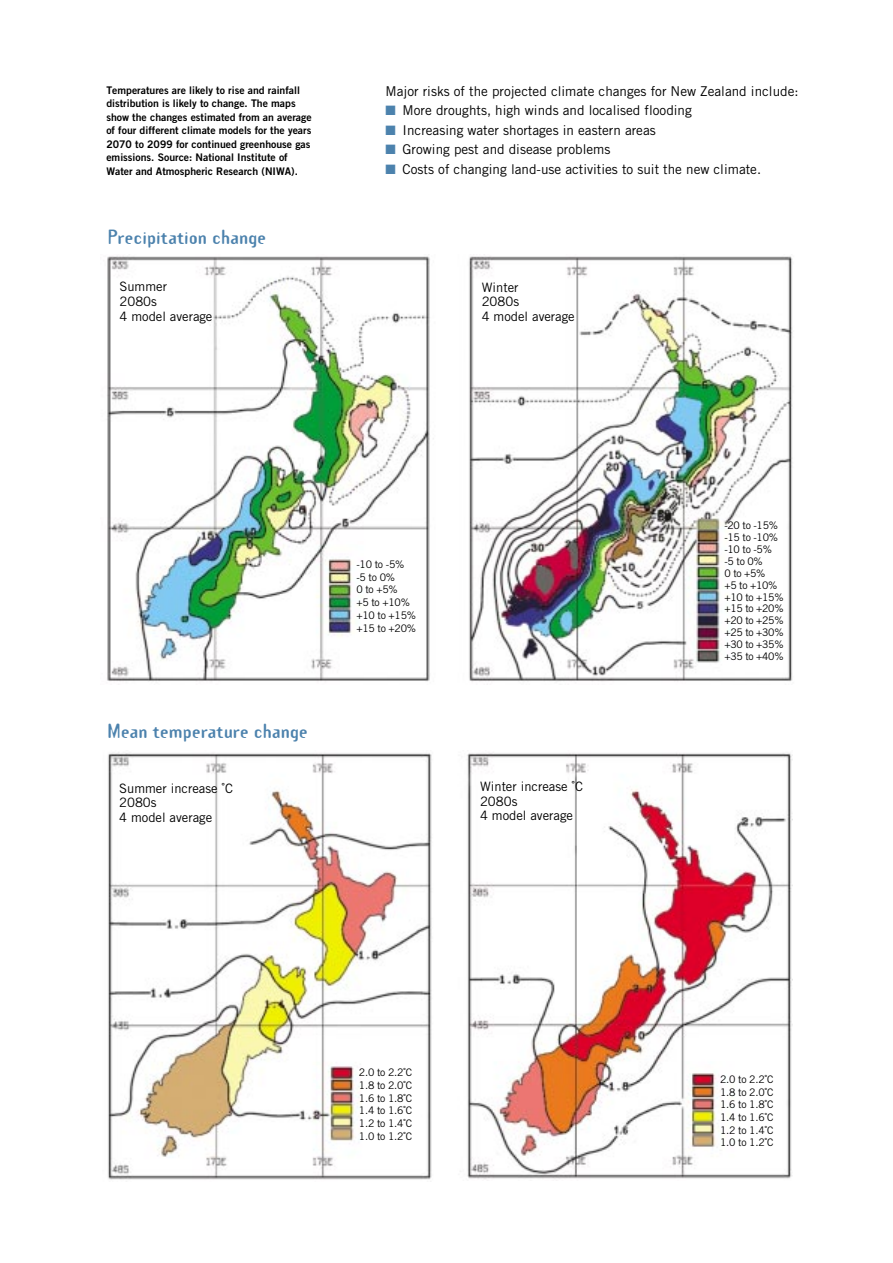
<style>
.page{position:relative;width:893px;height:1263px;background:#fff}
.page>*{position:absolute;margin:0;border:0;box-sizing:border-box;transform-origin:0 0}
.t1{font:700 18px "Mri Template Gothic";color:#4c82ad}
.t2{font:13.5px "Mri Trade Gothic";color:#000}
.t3{font:12.9px/14.5px "Trade Gothic";color:#000}
.t4{font:10.5px/13.5px "Mri Trade Gothic Bold Two";color:#000}
.t5{font:10.35px/12.8px "Trade Gothic";letter-spacing:-.03em;color:#000}
.s1{color:#4c82ad}
</style>
<div class="page">
<img style="left:467px;top:752px;width:326px;height:427px">
<img style="left:108px;top:752px;width:324px;height:428px">
<img style="left:107px;top:256px;width:327px;height:425px">
<img style="left:469px;top:256px;width:324px;height:426px">
<p class="t4" style="left:106px;top:84px;width:207px">Temperatures are likely to rise and rainfall distribution is likely to change. The maps show the changes estimated from an average of four different climate models for the years 2070 to 2099 for continued greenhouse gas emissions. Source: National Institute of Water and Atmospheric Research (NIWA).</p>
<h1 class="t1" style="left:108px;top:229px;width:160px">Precipitation change</h1>
<h2 class="t2" style="left:385px;top:86px;width:414px">Major risks of the projected climate changes for New Zealand include:</h2>
<h2 class="t2" style="left:385px;top:106px;width:308px"><span class="s1">■</span> More droughts, high winds and localised flooding</h2>
<h2 class="t2" style="left:385px;top:125px;width:272px"><span class="s1">■</span> Increasing water shortages in eastern areas</h2>
<h2 class="t2" style="left:385px;top:145px;width:226px"><span class="s1">■</span> Growing pest and disease problems</h2>
<h2 class="t2" style="left:385px;top:164px;width:377px"><span class="s1">■</span> Costs of changing land-use activities to suit the new climate.</h2>
<p class="t3" style="left:119px;top:281px;width:94px">Summer<br>2080s<br>4 model average</p>
<p class="t3" style="left:481px;top:281px;width:94px">Winter<br>2080s<br>4 model average</p>
<h1 class="t1" style="left:108px;top:723px;width:201px">Mean temperature change</h1>
<p class="t5" style="left:356px;top:559px;width:61px">-10 to -5% -5 to 0%<br>0 to +5%<br>+5 to +10% +10 to +15% +15 to +20%</p>
<p class="t3" style="left:119px;top:782px;width:115px">Summer increase ˚C<br>2080s<br>4 model average</p>
<p class="t3" style="left:480px;top:780px;width:104px">Winter increase ˚C<br>2080s<br>4 model average</p>
<p class="t5" style="left:359px;top:1067px;width:55px;text-align:justify">2.0 to 2.2˚C 1.8 to 2.0˚C 1.6 to 1.8˚C 1.4 to 1.6˚C 1.2 to 1.4˚C 1.0 to 1.2˚C</p>
<p class="t5" style="left:724px;top:521px;width:61px;line-height:11.9px">-20 to -15% -15 to -10% -10 to -5% -5 to 0%<br>0 to +5%<br>+5 to +10% +10 to +15% +15 to +20% +20 to +25% +25 to +30% +30 to +35% +35 to +40%</p>
<p class="t5" style="left:720px;top:1074px;width:55px;text-align:justify">2.0 to 2.2˚C 1.8 to 2.0˚C 1.6 to 1.8˚C 1.4 to 1.6˚C 1.2 to 1.4˚C 1.0 to 1.2˚C</p>
</div>
